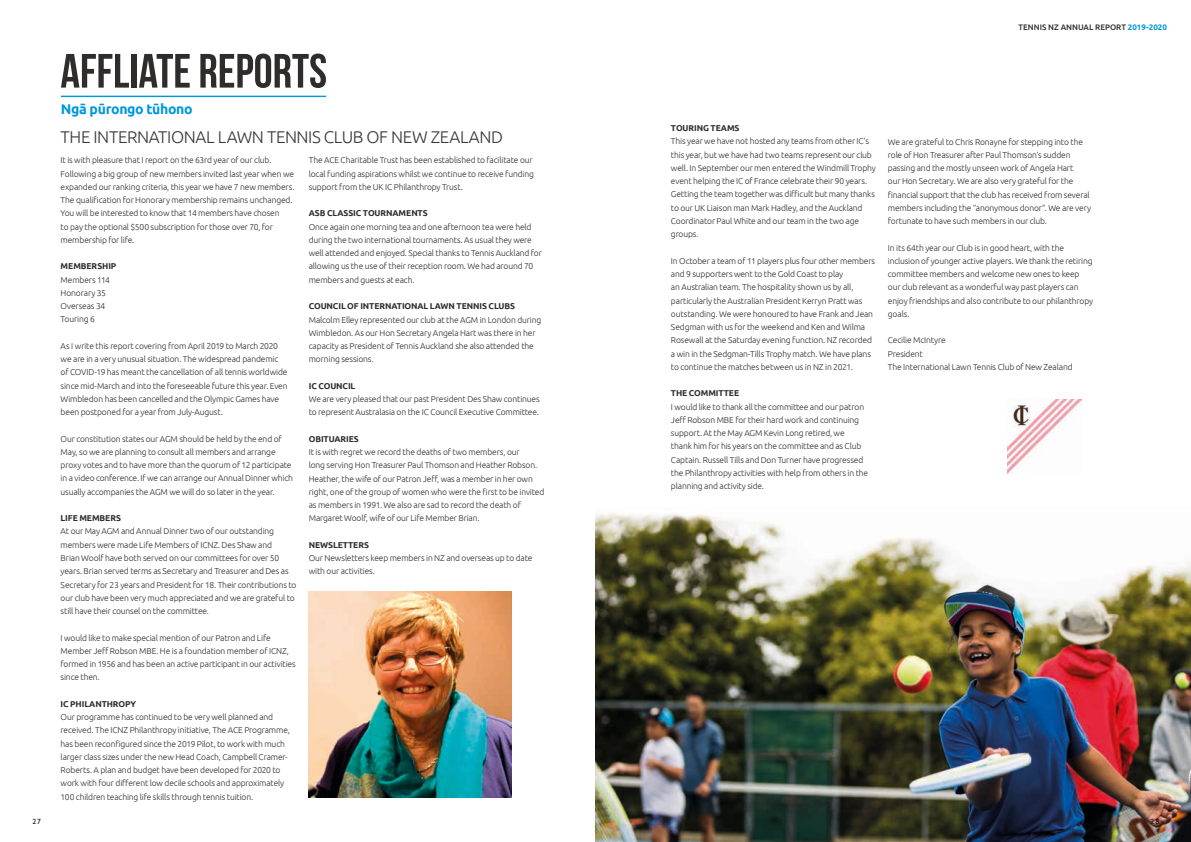
<style>
.page{position:relative;width:1191px;height:842px;background:#fff}
.page>*{position:absolute;margin:0;border:0;box-sizing:border-box;transform-origin:0 0}
.t1{font:300 17px "Ubuntu";letter-spacing:-.025em;color:#3a3737}
.t2{font:700 14px "Ubuntu";letter-spacing:-.025em;color:#0097dd}
.t3{font:300 8.5px/13.3px "Ubuntu";letter-spacing:-.02em;color:#2f2d2c}
.t4{font:700 8.5px "Ubuntu";letter-spacing:-.01em;color:#2f2d2c}
.t5{font:500 8px "Ubuntu";color:#2f2d2c}
.t6{font:500 8px "Agenda";color:#13120e}
.s1{font-weight:700;color:#0097dd}
</style>
<div class="page">
<img style="left:1007px;top:399px;width:74px;height:74px">
<img style="left:308px;top:591px;width:203px;height:207px">
<svg style="left:61px;top:54px;width:68px;height:34px"></svg>
<div style="left:131px;top:54px;width:6px;height:34px;background:#2f2d2c"></div>
<svg style="left:139px;top:54px;width:51px;height:34px"></svg>
<svg style="left:200px;top:54px;width:126px;height:34px"></svg>
<hr style="left:61px;top:96px;width:265px;height:1px;background:#0097dd">
<img style="left:595px;top:513px;width:596px;height:329px">
<h2 class="t2" style="left:61px;top:100px;width:133px">Ngā pūrongo tūhono</h2>
<h1 class="t1" style="left:61px;top:126px;width:444px">THE INTERNATIONAL LAWN TENNIS CLUB OF NEW ZEALAND</h1>
<p class="t3" style="left:61px;top:153px;width:235px">It is with pleasure that I report on the 63rd year of our club.<br>Following a big group of new members invited last year when we expanded our ranking criteria, this year we have 7 new members.<br>The qualification for Honorary membership remains unchanged.<br>You will be interested to know that 14 members have chosen<br>to pay the optional $500 subscription for those over 70, for membership for life.</p>
<p class="t4" style="left:61px;top:261px;width:57px">MEMBERSHIP</p>
<p class="t3" style="left:61px;top:273px;width:51px">Members 114<br>Honorary 35<br>Overseas 34<br>Touring 6</p>
<p class="t3" style="left:61px;top:339px;width:228px">As I write this report covering from April 2019 to March 2020 we are in a very unusual situation. The widespread pandemic of COVID-19 has meant the cancellation of all tennis worldwide since mid-March and into the foreseeable future this year. Even Wimbledon has been cancelled and the Olympic Games have been postponed for a year from July-August.</p>
<p class="t3" style="left:61px;top:432px;width:234px">Our constitution states our AGM should be held by the end of May, so we are planning to consult all members and arrange proxy votes and to have more than the quorum of 12 participate in a video conference. If we can arrange our Annual Dinner which usually accompanies the AGM we will do so later in the year.</p>
<p class="t4" style="left:61px;top:513px;width:62px">LIFE MEMBERS</p>
<p class="t3" style="left:61px;top:525px;width:237px">At our May AGM and Annual Dinner two of our outstanding members were made Life Members of ICNZ. Des Shaw and<br>Brian Woolf have both served on our committees for over 50 years. Brian served terms as Secretary and Treasurer and Des as Secretary for 23 years and President for 18. Their contributions to our club have been very much appreciated and we are grateful to still have their counsel on the committee.</p>
<p class="t3" style="left:61px;top:631px;width:237px">I would like to make special mention of our Patron and Life Member Jeff Robson MBE. He is a foundation member of ICNZ, formed in 1956 and has been an active participant in our activities since then.</p>
<p class="t4" style="left:61px;top:699px;width:77px">IC PHILANTHROPY</p>
<p class="t3" style="left:61px;top:710px;width:231px">Our programme has continued to be very well planned and received. The ICNZ Philanthropy initiative, The ACE Programme, has been reconfigured since the 2019 Pilot, to work with much larger class sizes under the new Head Coach, Campbell Cramer-Roberts. A plan and budget have been developed for 2020 to work with four different low decile schools and approximately 100 children teaching life skills through tennis tuition.</p>
<p class="t3" style="left:309px;top:154px;width:227px">The ACE Charitable Trust has been established to facilitate our local funding aspirations whilst we continue to receive funding support from the UK IC Philanthropy Trust.</p>
<p class="t4" style="left:309px;top:208px;width:121px">ASB CLASSIC TOURNAMENTS</p>
<p class="t3" style="left:309px;top:220px;width:235px">Once again one morning tea and one afternoon tea were held during the two international tournaments. As usual they were well attended and enjoyed. Special thanks to Tennis Auckland for allowing us the use of their reception room. We had around 70 members and guests at each.</p>
<p class="t4" style="left:309px;top:301px;width:208px">COUNCIL OF INTERNATIONAL LAWN TENNIS CLUBS</p>
<p class="t3" style="left:309px;top:313px;width:234px">Malcolm Elley represented our club at the AGM in London during Wimbledon. As our Hon Secretary Angela Hart was there in her capacity as President of Tennis Auckland she also attended the morning sessions.</p>
<p class="t4" style="left:309px;top:381px;width:48px">IC COUNCIL</p>
<p class="t3" style="left:309px;top:392px;width:232px">We are very pleased that our past President Des Shaw continues to represent Australasia on the IC Council Executive Committee.</p>
<p class="t4" style="left:309px;top:434px;width:52px">OBITUARIES</p>
<p class="t3" style="left:309px;top:445px;width:237px">It is with regret we record the deaths of two members, our<br>long serving Hon Treasurer Paul Thomson and Heather Robson.<br>Heather, the wife of our Patron Jeff, was a member in her own right, one of the group of women who were the first to be invited as members in 1991. We also are sad to record the death of Margaret Woolf, wife of our Life Member Brian.</p>
<p class="t4" style="left:309px;top:540px;width:62px">NEWSLETTERS</p>
<p class="t3" style="left:309px;top:551px;width:225px">Our Newsletters keep members in NZ and overseas up to date with our activities.</p>
<p class="t5" style="left:1018px;top:22px;width:150px">TENNIS NZ ANNUAL REPORT <span class="s1">2019-2020</span></p>
<p class="t4" style="left:671px;top:123px;width:70px">TOURING TEAMS</p>
<p class="t3" style="left:671px;top:135px;width:206px">This year we have not hosted any teams from other IC’s this year, but we have had two teams represent our club well. In September our men entered the Windmill Trophy event helping the IC of France celebrate their 90 years.<br>Getting the team together was difficult but many thanks to our UK Liaison man Mark Hadley, and the Auckland Coordinator Paul White and our team in the two age groups.</p>
<p class="t3" style="left:671px;top:254px;width:206px">In October a team of 11 players plus four other members and 9 supporters went to the Gold Coast to play<br>an Australian team. The hospitality shown us by all, particularly the Australian President Kerryn Pratt was outstanding. We were honoured to have Frank and Jean Sedgman with us for the weekend and Ken and Wilma Rosewall at the Saturday evening function. NZ recorded a win in the Sedgman-Tills Trophy match. We have plans to continue the matches between us in NZ in 2021.</p>
<p class="t4" style="left:671px;top:388px;width:70px">THE COMMITTEE</p>
<p class="t3" style="left:671px;top:400px;width:199px">I would like to thank all the committee and our patron Jeff Robson MBE for their hard work and continuing support. At the May AGM Kevin Long retired, we<br>thank him for his years on the committee and as Club Captain. Russell Tills and Don Turner have progressed the Philanthropy activities with help from others in the planning and activity side.</p>
<p class="t3" style="left:888px;top:135px;width:205px">We are grateful to Chris Ronayne for stepping into the role of Hon Treasurer after Paul Thomson’s sudden passing and the mostly unseen work of Angela Hart<br>our Hon Secretary. We are also very grateful for the financial support that the club has received from several members including the “anonymous donor”. We are very fortunate to have such members in our club.</p>
<p class="t3" style="left:888px;top:241px;width:207px">In its 64th year our Club is in good heart, with the inclusion of younger active players. We thank the retiring committee members and welcome new ones to keep our club relevant as a wonderful way past players can enjoy friendships and also contribute to our philanthropy goals.</p>
<p class="t3" style="left:888px;top:333px;width:186px">Cecilie McIntyre<br>President<br>The International Lawn Tennis Club of New Zealand</p>
<p class="t6" style="left:32px;top:816px;width:10px">27</p>
<p class="t6" style="left:1150px;top:816px;width:10px">28</p>
</div>
